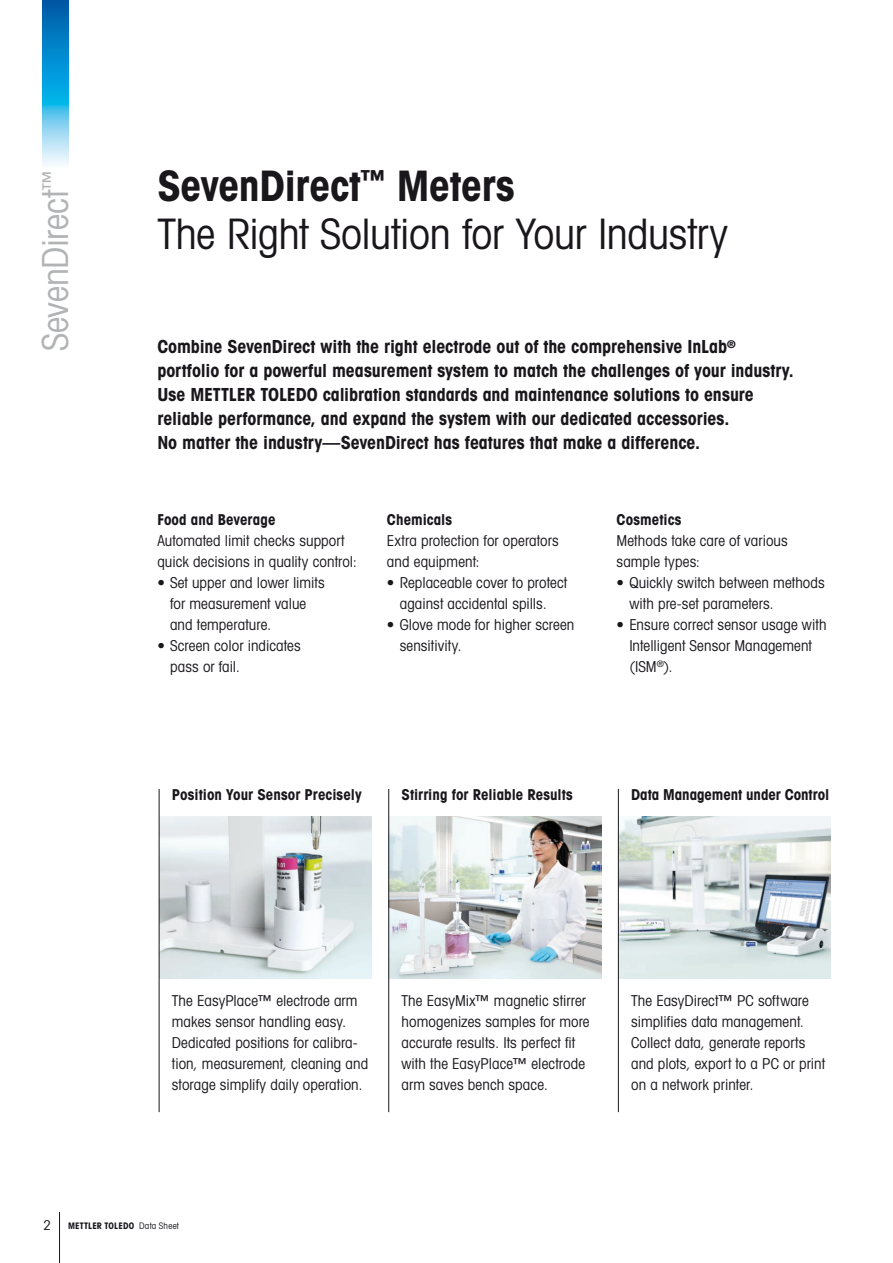
<style>
.page{position:relative;width:893px;height:1263px;background:#fff}
.page>*{position:absolute;margin:0;border:0;box-sizing:border-box;transform-origin:0 0}
.Title_Book_28_32{font:42px "Avant Gardefor MT Bk";letter-spacing:-.01em;color:#1a171c}
.Title_Bold_28_32{font:42px "Avant Gardefor MT Bd";letter-spacing:-.01em;color:#1a171c}
.Vertical_Text_24_36{font:36px "Avant Gardefor MT Bk";letter-spacing:-.01em;color:#b1b3b4}
.Lead_12_16{font:18px/24px "Avant Gardefor MT Bd";letter-spacing:-.005em;color:#1a171c}
.Running_Text_10_14{font:15px/21px "Avant Gardefor MT Bk";letter-spacing:.005em;color:#1a171c}
.Subtitle_Bold_10_14{font:15px "Avant Gardefor MT Bd";color:#1a171c}
.t1{font:13.5px "Avant Gardefor MT Bk";color:#1a171c}
.t2{font:9px "Avant Gardefor MT Bd";letter-spacing:.015em;color:#1a171c}
.s1{font-family:"Avant Gardefor MT Bk"}
</style>
<div class="page">
<svg style="left:43px;top:0;width:25px;height:165px;background:#39a6d9"></svg>
<hr style="left:59px;top:1212px;width:1px;height:51px;background:#1a171c">
<img style="left:160px;top:817px;width:212px;height:161px">
<img style="left:389px;top:817px;width:212px;height:161px">
<img style="left:619px;top:817px;width:212px;height:161px">
<hr style="left:388px;top:789px;width:1px;height:323px;background:#1a171c">
<hr style="left:618px;top:789px;width:1px;height:323px;background:#1a171c">
<hr style="left:159px;top:789px;width:1px;height:323px;background:#1a171c">
<p class="Vertical_Text_24_36" style="left:33px;top:351px;width:183px;rotate:-90deg">SevenDirect<sup>™</sup></p>
<p class="Title_Bold_28_32" style="left:157px;top:158px;width:359px">SevenDirect<sup>™</sup> Meters</p>
<p class="Title_Book_28_32" style="left:157px;top:207px;width:572px">The Right Solution for Your Industry</p>
<p class="Lead_12_16" style="left:157px;top:334px;width:638px">Combine SevenDirect with the right electrode out of the comprehensive InLab<sup>® </sup>portfolio for a powerful measurement system to match the challenges of your industry.<br>Use METTLER TOLEDO calibration standards and maintenance solutions to ensure reliable performance, and expand the system with our dedicated accessories.<br>No matter the industry—SevenDirect has features that make a difference.</p>
<p class="Subtitle_Bold_10_14" style="left:157px;top:510px;width:120px">Food and Beverage</p>
<p class="Running_Text_10_14" style="left:157px;top:529px;width:201px">Automated limit checks support quick decisions in quality control:</p>
<p class="Running_Text_10_14" style="left:170px;top:571px;width:156px;text-indent:-13px">• Set upper and lower limits for measurement value and temperature.</p>
<p class="Running_Text_10_14" style="left:170px;top:634px;width:132px;text-indent:-13px">• Screen color indicates pass or fail.</p>
<p class="Subtitle_Bold_10_14" style="left:387px;top:510px;width:67px">Chemicals</p>
<p class="Running_Text_10_14" style="left:387px;top:529px;width:173px">Extra protection for operators and equipment:</p>
<p class="Running_Text_10_14" style="left:387px;top:571px;width:182px;text-align:center">• Replaceable cover to protect against accidental spills.</p>
<p class="Running_Text_10_14" style="left:400px;top:613px;width:176px;text-indent:-13px">• Glove mode for higher screen sensitivity.</p>
<p class="Subtitle_Bold_10_14" style="left:617px;top:510px;width:66px">Cosmetics</p>
<p class="Running_Text_10_14" style="left:617px;top:529px;width:173px">Methods take care of various sample types:</p>
<p class="Running_Text_10_14" style="left:629px;top:571px;width:197px;text-indent:-13px">• Quickly switch between methods with pre-set parameters.</p>
<p class="Running_Text_10_14" style="left:629px;top:613px;width:199px;text-indent:-13px">• Ensure correct sensor usage with<br>Intelligent Sensor Management (ISM<sup>®</sup>).</p>
<p class="Subtitle_Bold_10_14" style="left:172px;top:785px;width:191px">Position Your Sensor Precisely</p>
<p class="Subtitle_Bold_10_14" style="left:401px;top:785px;width:173px">Stirring for Reliable Results</p>
<p class="Subtitle_Bold_10_14" style="left:631px;top:785px;width:200px">Data Management under Control</p>
<p class="Running_Text_10_14" style="left:172px;top:990px;width:187px">The EasyPlace™ electrode arm</p>
<p class="Running_Text_10_14" style="left:172px;top:1011px;width:176px">makes sensor handling easy.</p>
<p class="Running_Text_10_14" style="left:172px;top:1032px;width:198px">Dedicated positions for calibra&shy;tion, measurement, cleaning and storage simplify daily operation.</p>
<p class="Running_Text_10_14" style="left:401px;top:990px;width:186px">The EasyMix™ magnetic stirrer</p>
<p class="Running_Text_10_14" style="left:401px;top:1011px;width:190px">homogenizes samples for more</p>
<p class="Running_Text_10_14" style="left:401px;top:1032px;width:185px">accurate results. Its perfect fit with the EasyPlace™ electrode arm saves bench space.</p>
<p class="Running_Text_10_14" style="left:631px;top:990px;width:195px">The EasyDirect™ PC software simplifies data management.<br>Collect data, generate reports and plots, export to a PC or print on a network printer.</p>
<p class="t1" style="left:44px;top:1217px;width:9px">2</p>
<p class="t2" style="left:68px;top:1219px;width:112px">METTLER TOLEDO <span class="s1">Data Sheet</span></p>
</div>
